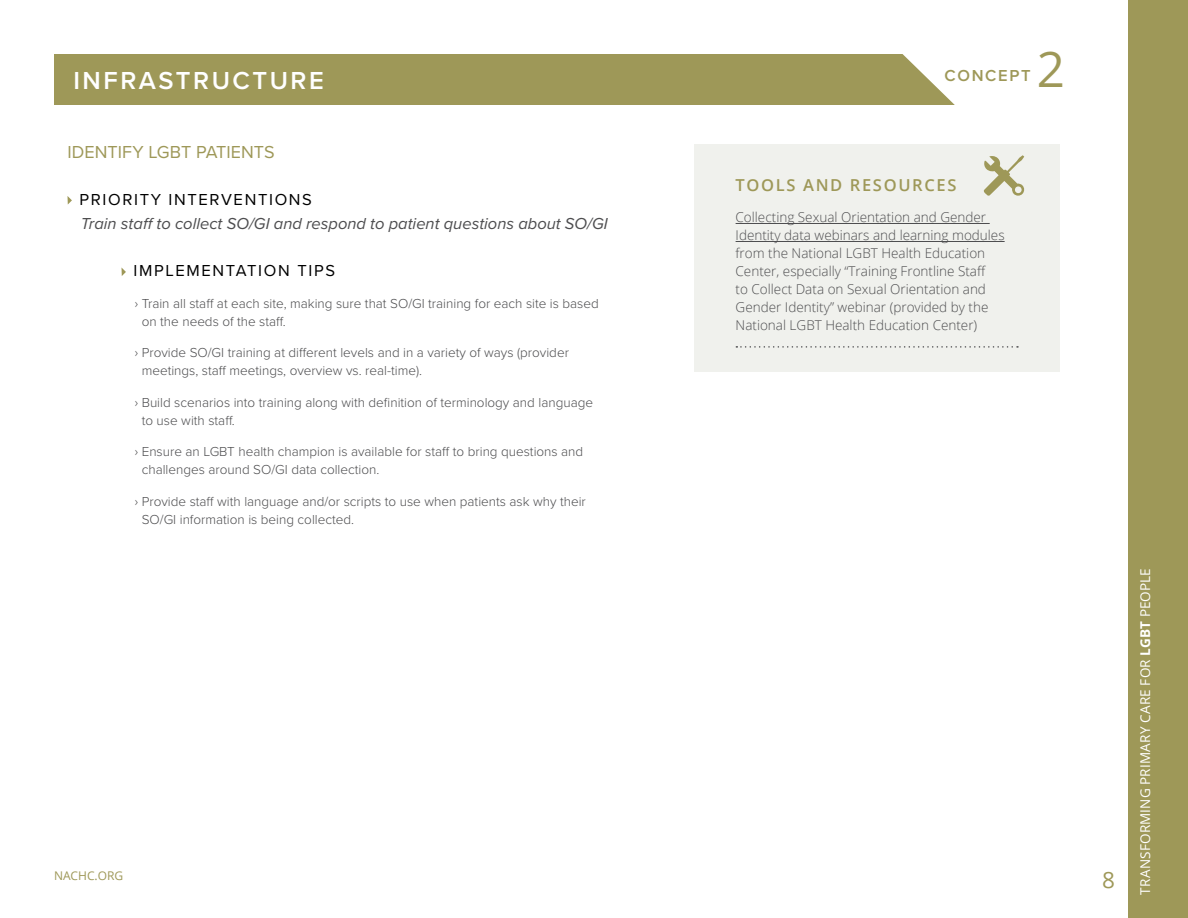
<style>
.page{position:relative;width:1188px;height:918px;background:#fff}
.page>*{position:absolute;margin:0;border:0;box-sizing:border-box;transform-origin:0 0}
.t1{font:49.35px "Open Sans";color:#9e9858}
.t2{font:600 25.5px "Proxima Nova";letter-spacing:.1em;color:#fff}
.t3{font:22.5px "Open Sans";color:#9e9858}
.t4{font:18px "Proxima Nova";letter-spacing:-.005em;color:#9e9858}
.t5{font:italic 16.5px "Proxima Nova";color:#4d4d4f}
.t6{font:16.5px "Proxima Nova";letter-spacing:.1em;color:#000}
.t7{font:600 16.5px "Open Sans";letter-spacing:.1em;color:#9e9858}
.t8{font:600 16.5px "Proxima Nova";letter-spacing:.1em;color:#9e9858}
.t9{font:300 13.5px/18px "Proxima Nova";color:#4d4d4f}
.t10{font:300 13.5px/18px "Open Sans";color:#4d4d4f}
.t11{font:13.5px "Open Sans";letter-spacing:.015em;color:#fff}
.t12{font:12px "Open Sans";color:#9e9858}
.s1{font-family:"Open Sans"}
.s2{font-weight:700}
</style>
<div class="page">
<div style="left:1128px;top:0;width:60px;height:918px;background:#9e9858"></div>
<div style="left:54px;top:54px;width:906px;height:51px;background:#9e9858"></div>
<svg style="left:902px;top:54px;width:58px;height:51px"></svg>
<div style="left:694px;top:144px;width:366px;height:228px;background:#f0f1ed"></div>
<hr style="left:736px;top:223px;width:254px;height:1px;background:#4d4d4f">
<hr style="left:736px;top:241px;width:269px;height:1px;background:#4d4d4f">
<svg style="left:736px;top:346px;width:282px;height:2px"></svg>
<svg style="left:68px;top:196px;width:4px;height:8px"></svg>
<svg style="left:122px;top:268px;width:4px;height:8px"></svg>
<svg style="left:983px;top:155px;width:42px;height:41px"></svg>
<h2 class="t2" style="left:73px;top:62px;width:252px">INFRASTRUCTURE</h2>
<h3 class="t4" style="left:68px;top:138px;width:209px">IDENTIFY LGBT PATIENTS</h3>
<p class="t6" style="left:80px;top:187px;width:234px">PRIORITY INTERVENTIONS</p>
<p class="t5" style="left:81px;top:211px;width:528px">Train staff to collect SO/GI and respond to patient questions about SO/GI</p>
<p class="t6" style="left:134px;top:258px;width:203px">IMPLEMENTATION TIPS</p>
<p class="t9" style="left:142px;top:293px;width:459px;text-indent:-7px"><span class="s1">›</span> Train all staff at each site, making sure that SO/GI training for each site is based on the needs of the staff.</p>
<p class="t9" style="left:142px;top:343px;width:429px;text-indent:-7px"><span class="s1">›</span> Provide SO/GI training at different levels and in a variety of ways (provider meetings, staff meetings, overview vs. real-time).</p>
<p class="t9" style="left:142px;top:392px;width:453px;text-indent:-7px"><span class="s1">›</span> Build scenarios into training along with definition of terminology and language to use with staff.</p>
<p class="t9" style="left:142px;top:442px;width:443px;text-indent:-7px"><span class="s1">›</span> Ensure an LGBT health champion is available for staff to bring questions and challenges around SO/GI data collection.</p>
<p class="t9" style="left:142px;top:491px;width:446px;text-indent:-7px"><span class="s1">›</span> Provide staff with language and/or scripts to use when patients ask why their<br>SO/GI information is being collected.</p>
<p class="t12" style="left:54px;top:867px;width:71px">NACHC.ORG</p>
<p class="t8" style="left:945px;top:63px;width:87px">CONCEPT</p>
<h1 class="t1" style="left:1037px;top:36px;width:30px">2</h1>
<p class="t7" style="left:736px;top:174px;width:222px">TOOLS AND RESOURCES</p>
<p class="t10" style="left:736px;top:208px;width:271px">Collecting Sexual Orientation and Gender Identity data webinars and learning modules from the National LGBT Health Education Center, especially “Training Frontline Staff<br>to Collect Data on Sexual Orientation and Gender Identity” webinar (provided by the National LGBT Health Education Center)</p>
<h3 class="t3" style="left:1102px;top:864px;width:14px">8</h3>
<p class="t11" style="left:1136px;top:895px;width:329px;rotate:-90deg">TRANSFORMING PRIMARY CARE FOR <span class="s2">LGBT</span> PEOPLE</p>
</div>
